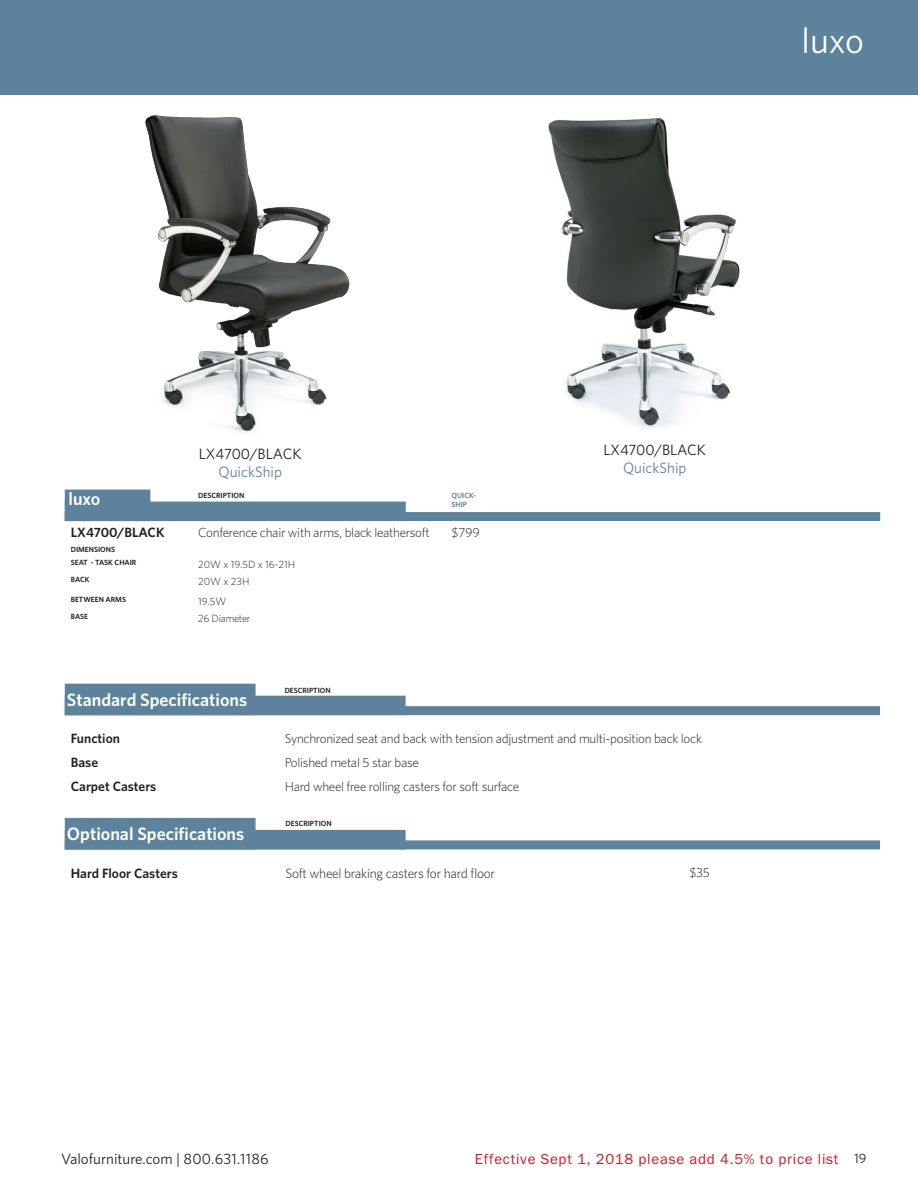
<style>
.page{position:relative;width:918px;height:1188px;background:#fff}
.page>*{position:absolute;margin:0;border:0;box-sizing:border-box;transform-origin:0 0}
.t1{font:36px "Whitney";color:#fff}
.t2{font:600 18px "Whitney";color:#fff}
.t3{font:15px "Whitney";color:#231f20}
.t4{font:15px "Franklin Gothic URW Boo";letter-spacing:.05em;color:#d7171f}
.t5{font:15px "Whitney";color:#5c839b}
.t6{font:600 13.5px "Whitney";color:#231f20}
.t7{font:300 13.5px "Whitney";letter-spacing:-.02em;color:#231f20}
.t8{font:300 13.2px "Whitney";letter-spacing:-.02em;color:#231f20}
.t9{font:300 10.5px "Whitney";color:#231f20}
.t10{font:300 10.5px "Whitney";letter-spacing:-.02em;color:#231f20}
.t11{font:600 7.5px/13.2px "Whitney";color:#231f20}
.t12{font:600 7.5px/9px "Whitney";color:#5c839b}
.s1{font-family:"Whitney";font-size:13.5px;color:#231f20}
</style>
<div class="page">
<div style="left:0;top:0;width:918px;height:94px;background:#5c839b"></div>
<div style="left:65px;top:512px;width:815px;height:9px;background:#5c839b"></div>
<div style="left:65px;top:502px;width:341px;height:19px;background:#5c839b"></div>
<div style="left:65px;top:490px;width:85px;height:31px;background:#5c839b"></div>
<div style="left:65px;top:706px;width:815px;height:9px;background:#5c839b"></div>
<div style="left:65px;top:696px;width:341px;height:19px;background:#5c839b"></div>
<div style="left:65px;top:684px;width:191px;height:31px;background:#5c839b"></div>
<div style="left:65px;top:840px;width:815px;height:9px;background:#5c839b"></div>
<div style="left:65px;top:830px;width:341px;height:19px;background:#5c839b"></div>
<div style="left:65px;top:818px;width:191px;height:31px;background:#5c839b"></div>
<img style="left:145px;top:116px;width:205px;height:317px">
<img style="left:548px;top:117px;width:192px;height:311px">
<h1 class="t1" style="left:802px;top:19px;width:64px">luxo</h1>
<p class="t3" style="left:199px;top:445px;width:104px">LX4700/BLACK</p>
<p class="t5" style="left:219px;top:463px;width:65px">QuickShip</p>
<h2 class="t2" style="left:68px;top:488px;width:33px">luxo</h2>
<p class="t11" style="left:198px;top:489px;width:48px">DESCRIPTION</p>
<p class="t12" style="left:452px;top:491px;width:26px">QUICK-<br>SHIP</p>
<p class="t6" style="left:71px;top:524px;width:95px">LX4700/BLACK</p>
<p class="t8" style="left:198px;top:525px;width:233px">Conference chair with arms, black leathersoft</p>
<p class="t8" style="left:452px;top:525px;width:30px">$799</p>
<p class="t11" style="left:71px;top:543px;width:67px">DIMENSIONS<br>SEAT - TASK CHAIR</p>
<p class="t9" style="left:198px;top:558px;width:99px">20W x 19.5D x 16-21H</p>
<p class="t11" style="left:71px;top:573px;width:20px">BACK</p>
<p class="t9" style="left:198px;top:575px;width:53px">20W x 23H</p>
<p class="t11" style="left:71px;top:593px;width:57px">BETWEEN ARMS</p>
<p class="t9" style="left:198px;top:595px;width:30px">19.5W</p>
<p class="t11" style="left:71px;top:610px;width:19px">BASE</p>
<p class="t10" style="left:198px;top:612px;width:54px">26 Diameter</p>
<h2 class="t2" style="left:67px;top:689px;width:182px">Standard Specifications</h2>
<p class="t11" style="left:285px;top:683px;width:48px">DESCRIPTION</p>
<p class="t3" style="left:604px;top:441px;width:104px">LX4700/BLACK</p>
<p class="t5" style="left:623px;top:459px;width:65px">QuickShip</p>
<p class="t6" style="left:71px;top:730px;width:51px">Function</p>
<p class="t8" style="left:285px;top:730px;width:419px">Synchronized seat and back with tension adjustment and multi-position back lock</p>
<p class="t6" style="left:71px;top:754px;width:29px">Base</p>
<p class="t8" style="left:285px;top:755px;width:136px">Polished metal 5 star base</p>
<p class="t6" style="left:71px;top:779px;width:87px">Carpet Casters</p>
<p class="t8" style="left:285px;top:779px;width:236px">Hard wheel free rolling casters for soft surface</p>
<h2 class="t2" style="left:67px;top:823px;width:179px">Optional Specifications</h2>
<p class="t11" style="left:286px;top:816px;width:48px">DESCRIPTION</p>
<p class="t6" style="left:71px;top:865px;width:108px">Hard Floor Casters</p>
<p class="t7" style="left:286px;top:865px;width:211px">Soft wheel braking casters for hard floor</p>
<p class="t8" style="left:689px;top:865px;width:22px">$35</p>
<p class="t3" style="left:61px;top:1150px;width:209px">Valofurniture.com | 800.631.1186</p>
<p class="t4" style="left:475px;top:1150px;width:393px">Effective Sept 1, 2018 please add 4.5% to price list <span class="s1">19</span></p>
</div>
